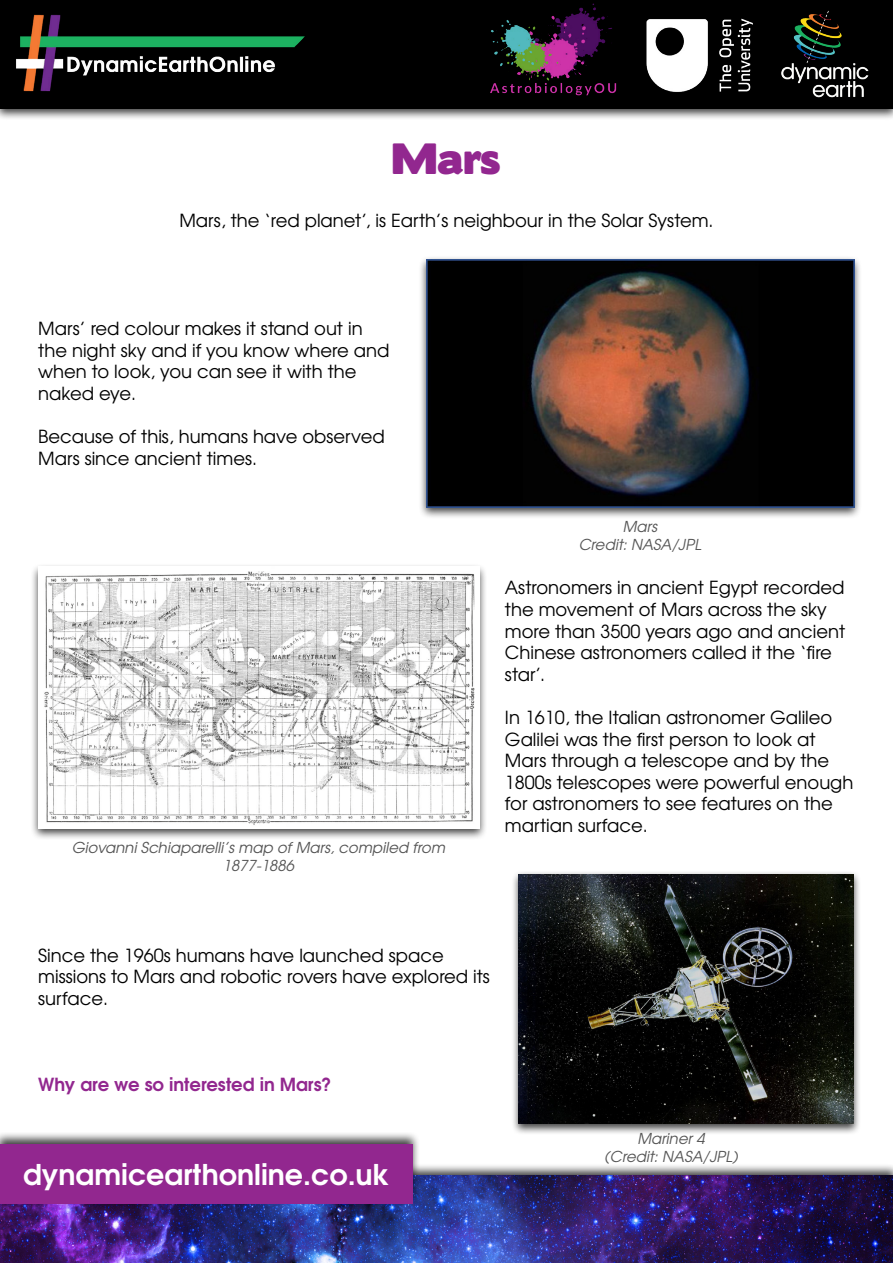
<style>
.page{position:relative;width:893px;height:1263px;background:#fff}
.page>*{position:absolute;margin:0;border:0;box-sizing:border-box;transform-origin:0 0}
.t1{font:39px "Boris Black Bloxx";color:#92278f}
.t2{font:700 28.5px "Te X Gyre Adventor";color:#fff}
.t3{font:18px/21.6px "Te X Gyre Adventor";color:#000}
.t4{font:700 18px "Te X Gyre Adventor";color:#92278f}
.t5{font:italic 15px/18px "Te X Gyre Adventor";color:#555;text-align:center}
</style>
<div class="page">
<div style="left:0;top:0;width:893px;height:121px;background:#000;opacity:.75"></div>
<div style="left:0;top:0;width:893px;height:108px;background:#000"></div>
<img style="left:16px;top:14px;width:289px;height:78px">
<img style="left:781px;top:10px;width:88px;height:88px">
<div style="left:0;top:1163px;width:893px;height:100px;background:#000;opacity:.75"></div>
<img style="left:0;top:1176px;width:893px;height:87px">
<div style="left:0;top:1131px;width:421px;height:76px;background:#000;opacity:.75"></div>
<div style="left:0;top:1144px;width:412px;height:59px;background:#92278f"></div>
<img style="left:437px;top:3px;width:207px;height:112px">
<img style="left:644px;top:18px;width:111px;height:101px">
<div style="left:30px;top:563px;width:457px;height:277px;background:#000;opacity:.75"></div>
<img style="left:38px;top:567px;width:441px;height:261px">
<div style="left:418px;top:256px;width:444px;height:264px;background:#000;opacity:.75"></div>
<img style="left:427px;top:259px;width:427px;height:249px">
<div style="left:511px;top:871px;width:350px;height:264px;background:#000;opacity:.75"></div>
<img style="left:519px;top:874px;width:335px;height:250px">
<h1 class="t1" style="left:392px;top:130px;width:110px">Mars</h1>
<p class="t3" style="left:179px;top:209px;width:536px">Mars, the ‘red planet’, is Earth’s neighbour in the Solar System.</p>
<p class="t3" style="left:38px;top:317px;width:353px">Mars’ red colour makes it stand out in the night sky and if you know where and when to look, you can see it with the naked eye.</p>
<p class="t3" style="left:38px;top:425px;width:348px">Because of this, humans have observed<br>Mars since ancient times.</p>
<p class="t5" style="left:72px;top:838px;width:375px">Giovanni Schiaparelli’s map of Mars, compiled from<br>1877-1886</p>
<p class="t5" style="left:579px;top:517px;width:124px">Mars<br>Credit: NASA/JPL</p>
<p class="t3" style="left:505px;top:576px;width:342px">Astronomers in ancient Egypt recorded the movement of Mars across the sky more than 3500 years ago and ancient<br>Chinese astronomers called it the ‘fire star’.</p>
<p class="t3" style="left:505px;top:705px;width:350px">In 1610, the Italian astronomer Galileo Galilei was the first person to look at Mars through a telescope and by the 1800s telescopes were powerful enough for astronomers to see features on the martian surface.</p>
<p class="t3" style="left:38px;top:943px;width:453px">Since the 1960s humans have launched space missions to Mars and robotic rovers have explored its surface.</p>
<p class="t4" style="left:38px;top:1069px;width:295px">Why are we so interested in Mars?</p>
<h2 class="t2" style="left:23px;top:1150px;width:368px">dynamicearthonline.co.uk</h2>
<p class="t5" style="left:605px;top:1129px;width:135px">Mariner 4<br>(Credit: NASA/JPL)</p>
</div>
